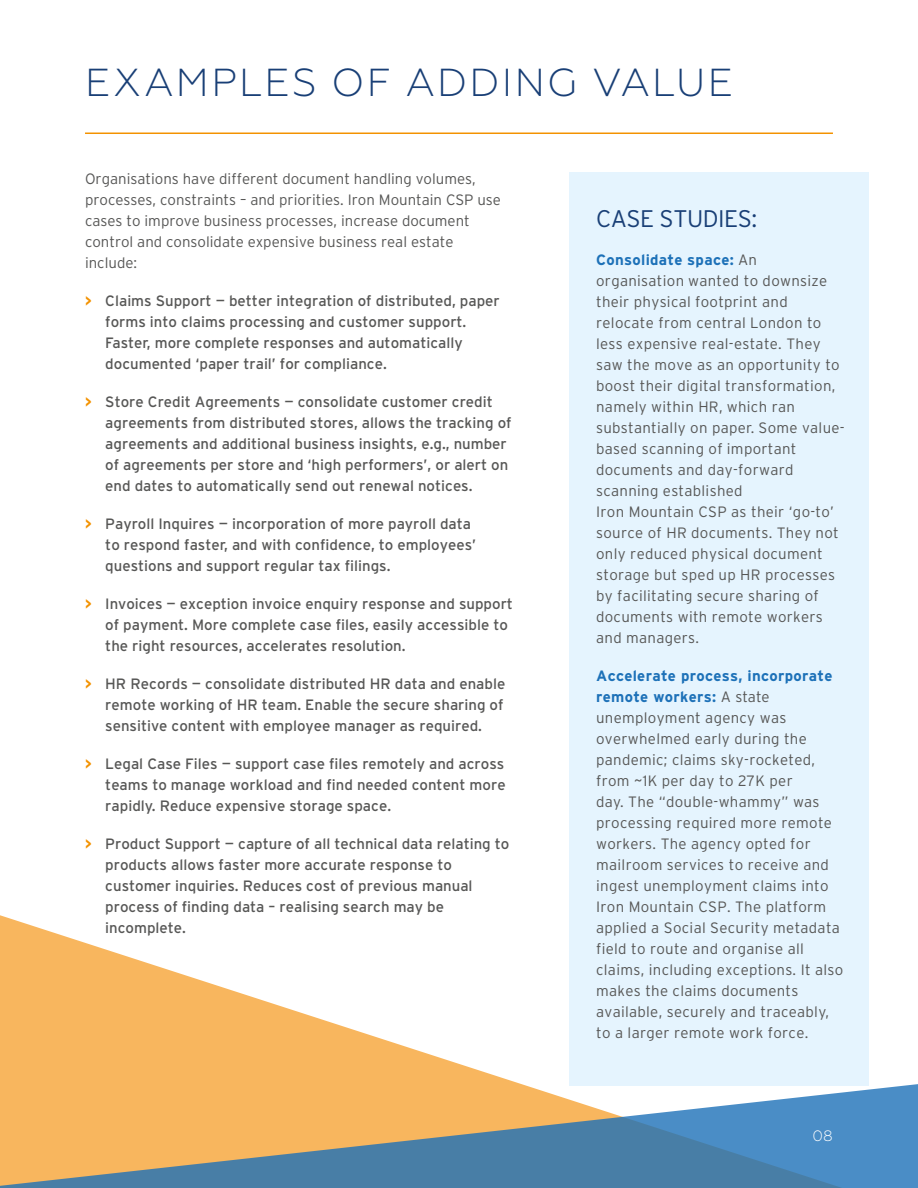
<style>
.page{position:relative;width:918px;height:1188px;background:#fff}
.page>*{position:absolute;margin:0;border:0;box-sizing:border-box;transform-origin:0 0}
.HEADLINE{font:300 39px "Geometria";letter-spacing:.06em;color:#193f76}
.CSB_body_copy{font:300 24px "Interstate";letter-spacing:-.02em;color:#193f76}
.t1{font:15px/21px "Interstate";color:#575756}
.CSB_body_copy-2{font:300 15px/21px "Interstate";letter-spacing:.02em;color:#575756}
.Body_Copy{font:300 15px/21px "Interstate";color:#575756}
.t2{font:300 15px "Geometria";color:#fff}
.s1{font-weight:700;color:#f39200}
.s2{font-weight:700;color:#1d71b8}
</style>
<div class="page">
<hr style="left:85px;top:133px;width:748px;height:1px;background:#f39200">
<svg style="left:0;top:911px;width:869px;height:171px"></svg>
<svg style="left:0;top:1082px;width:918px;height:106px;background:#9fa192"></svg>
<div style="left:569px;top:173px;width:299px;height:913px;background:#e5f4fe"></div>
<p class="HEADLINE" style="left:85px;top:60px;width:649px">EXAMPLES OF ADDING VALUE</p>
<p class="Body_Copy" style="left:85px;top:168px;width:418px">Organisations have different document handling volumes, processes, constraints – and priorities. Iron Mountain CSP use cases to improve business processes, increase document control and consolidate expensive business real estate include:</p>
<p class="t1" style="left:105px;top:290px;width:396px;text-indent:-20px"><span class="s1">&gt;</span> Claims Support — better integration of distributed, paper forms into claims processing and customer support.<br>Faster, more complete responses and automatically documented ‘paper trail’ for compliance.</p>
<p class="t1" style="left:105px;top:391px;width:408px;text-indent:-20px"><span class="s1">&gt;</span> Store Credit Agreements — consolidate customer credit agreements from distributed stores, allows the tracking of agreements and additional business insights, e.g., number of agreements per store and ‘high performers’, or alert on end dates to automatically send out renewal notices.</p>
<p class="t1" style="left:105px;top:513px;width:372px;text-indent:-20px"><span class="s1">&gt;</span> Payroll Inquires — incorporation of more payroll data to respond faster, and with confidence, to employees’ questions and support regular tax filings.</p>
<p class="t1" style="left:105px;top:593px;width:409px;text-indent:-20px"><span class="s1">&gt;</span> Invoices — exception invoice enquiry response and support of payment. More complete case files, easily accessible to the right resources, accelerates resolution.</p>
<p class="t1" style="left:105px;top:673px;width:402px;text-align:justify;text-indent:-20px"><span class="s1">&gt;</span> HR Records — consolidate distributed HR data and enable remote working of HR team. Enable the secure sharing of sensitive content with employee manager as required.</p>
<p class="t1" style="left:105px;top:753px;width:402px;text-align:justify;text-indent:-20px"><span class="s1">&gt;</span> Legal Case Files — support case files remotely and across teams to manage workload and find needed content more rapidly. Reduce expensive storage space.</p>
<p class="t1" style="left:105px;top:833px;width:406px;text-indent:-20px"><span class="s1">&gt;</span> Product Support — capture of all technical data relating to products allows faster more accurate response to customer inquiries. Reduces cost of previous manual process of finding data – realising search may be incomplete.</p>
<p class="CSB_body_copy" style="left:596px;top:205px;width:163px">CASE STUDIES:</p>
<p class="CSB_body_copy-2" style="left:596px;top:249px;width:250px"><span class="s2">Consolidate space:</span> An organisation wanted to downsize their physical footprint and relocate from central London to less expensive real-estate. They saw the move as an opportunity to boost their digital transformation, namely within HR, which ran substantially on paper. Some value&shy;based scanning of important documents and day-forward scanning established<br>Iron Mountain CSP as their ‘go-to’ source of HR documents. They not only reduced physical document storage but sped up HR processes by facilitating secure sharing of documents with remote workers and managers.</p>
<p class="CSB_body_copy-2" style="left:596px;top:665px;width:249px"><span class="s2">Accelerate process, incorporate remote workers:</span> A state unemployment agency was overwhelmed early during the pandemic; claims sky-rocketed, from ~1K per day to 27K per<br>day. The “double-whammy” was processing required more remote workers. The agency opted for mailroom services to receive and ingest unemployment claims into<br>Iron Mountain CSP. The platform applied a Social Security metadata field to route and organise all claims, including exceptions. It also makes the claims documents available, securely and traceably, to a larger remote work force.</p>
<p class="t2" style="left:813px;top:1127px;width:22px">08</p>
</div>
